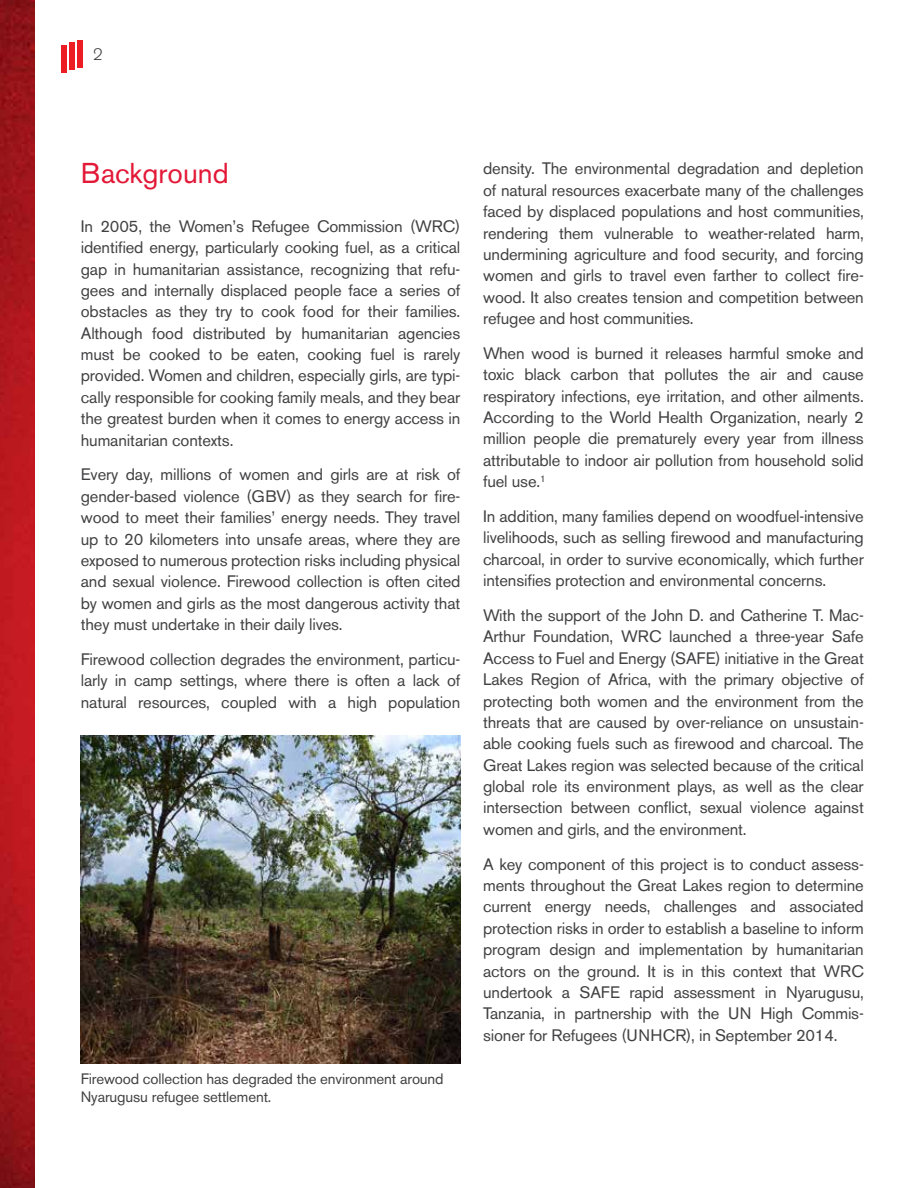
<style>
.page{position:relative;width:918px;height:1188px;background:#fff}
.page>*{position:absolute;margin:0;border:0;box-sizing:border-box;transform-origin:0 0}
.Head_1{font:28.5px "Akzidenz Grotesk BE";color:#e31837}
.t1{font:16.5px/21.3px "Akzidenz Grotesk BE";letter-spacing:-.01em;color:#414042;text-align:justify}
.t2{font:300 16.5px "Akzidenz Grotesk BE";color:#414042}
.Photo_caption{font:15px/18px "Akzidenz Grotesk BE";letter-spacing:-.01em;color:#414042}
</style>
<div class="page">
<img style="left:0;top:0;width:34px;height:1188px">
<div style="left:69px;top:42px;width:6px;height:28px;background:#ed1d24"></div>
<div style="left:62px;top:45px;width:5px;height:28px;background:#ed1d24"></div>
<div style="left:77px;top:40px;width:6px;height:28px;background:#ed1d24"></div>
<img style="left:81px;top:735px;width:380px;height:328px">
<p class="t2" style="left:93px;top:45px;width:11px">2</p>
<p class="Head_1" style="left:81px;top:156px;width:149px">Background</p>
<p class="t1" style="left:81px;top:215px;width:381px">In 2005, the Women’s Refugee Commission (WRC) identified energy, particularly cooking fuel, as a critical gap in humanitarian assistance, recognizing that refu&shy;gees and internally displaced people face a series of obstacles as they try to cook food for their families.<br>Although food distributed by humanitarian agencies must be cooked to be eaten, cooking fuel is rarely provided. Women and children, especially girls, are typi&shy;cally responsible for cooking family meals, and they bear the greatest burden when it comes to energy access in humanitarian contexts.</p>
<p class="t1" style="left:81px;top:464px;width:381px">Every day, millions of women and girls are at risk of gender-based violence (GBV) as they search for fire&shy;wood to meet their families’ energy needs. They travel up to 20 kilometers into unsafe areas, where they are exposed to numerous protection risks including physical and sexual violence. Firewood collection is often cited by women and girls as the most dangerous activity that they must undertake in their daily lives.</p>
<p class="t1" style="left:81px;top:648px;width:381px">Firewood collection degrades the environment, particu&shy;larly in camp settings, where there is often a lack of natural resources, coupled with a high population</p>
<p class="Photo_caption" style="left:81px;top:1070px;width:364px">Firewood collection has degraded the environment around<br>Nyarugusu refugee settlement.</p>
<p class="t1" style="left:483px;top:158px;width:382px">density. The environmental degradation and depletion of natural resources exacerbate many of the challenges faced by displaced populations and host communities, rendering them vulnerable to weather-related harm, undermining agriculture and food security, and forcing women and girls to travel even farther to collect fire&shy;wood. It also creates tension and competition between refugee and host communities.</p>
<p class="t1" style="left:483px;top:342px;width:382px">When wood is burned it releases harmful smoke and toxic black carbon that pollutes the air and cause respiratory infections, eye irritation, and other ailments.<br>According to the World Health Organization, nearly 2 million people die prematurely every year from illness attributable to indoor air pollution from household solid fuel use.<sup>1</sup></p>
<p class="t1" style="left:483px;top:506px;width:382px">In addition, many families depend on woodfuel-intensive livelihoods, such as selling firewood and manufacturing charcoal, in order to survive economically, which further intensifies protection and environmental concerns.</p>
<p class="t1" style="left:483px;top:605px;width:382px">With the support of the John D. and Catherine T. Mac-Arthur Foundation, WRC launched a three-year Safe Access to Fuel and Energy (SAFE) initiative in the Great Lakes Region of Africa, with the primary objective of protecting both women and the environment from the threats that are caused by over-reliance on unsustain&shy;able cooking fuels such as firewood and charcoal. The Great Lakes region was selected because of the critical global role its environment plays, as well as the clear intersection between conflict, sexual violence against women and girls, and the environment.</p>
<p class="t1" style="left:483px;top:853px;width:382px">A key component of this project is to conduct assess&shy;ments throughout the Great Lakes region to determine current energy needs, challenges and associated protection risks in order to establish a baseline to inform program design and implementation by humanitarian actors on the ground. It is in this context that WRC undertook a SAFE rapid assessment in Nyarugusu, Tanzania, in partnership with the UN High Commis&shy;sioner for Refugees (UNHCR), in September 2014.</p>
</div>
